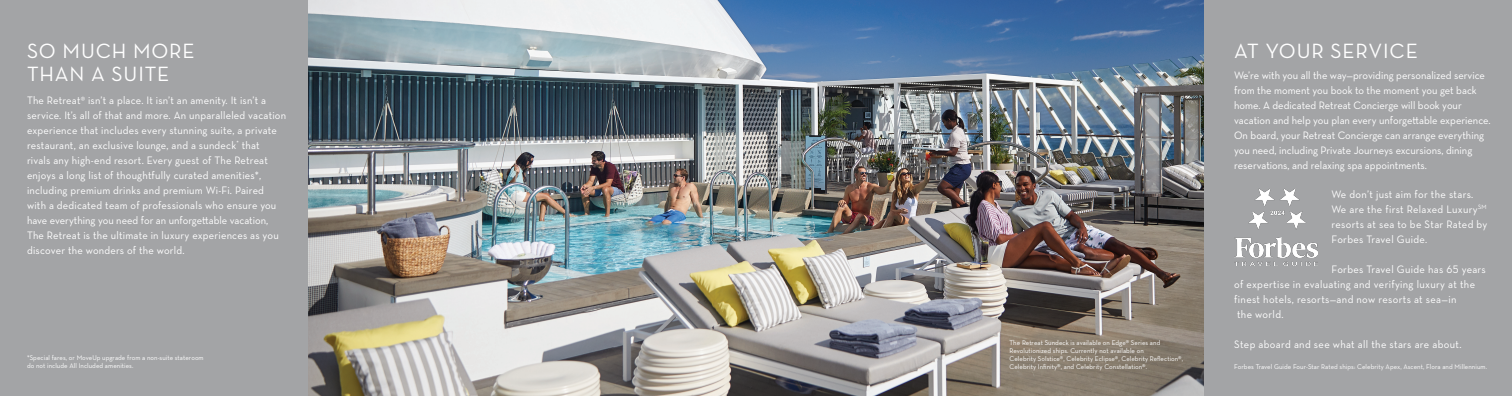
<style>
.page{position:relative;width:1512px;height:396px;background:#fff}
.page>*{position:absolute;margin:0;border:0;box-sizing:border-box;transform-origin:0 0}
.t1{font:21px/23px "Neutraface Text";letter-spacing:.04em;color:#fff}
.t2{font:11px/15px "Neutraface Text";letter-spacing:.015em;color:#fff;scale:.96 1}
.t3{font:7px/8.4px "Neutraface Text";letter-spacing:.01em;color:#fff;scale:.96 1}
.s1{font-size:9px}
</style>
<div class="page">
<div style="left:0;top:0;width:312px;height:396px;background:#a3a4a6"></div>
<div style="left:1200px;top:0;width:312px;height:396px;background:#a3a4a6"></div>
<img style="left:309px;top:0;width:894px;height:396px">
<img style="left:1235px;top:188px;width:82px;height:77px">
<p class="t1" style="left:27px;top:39px;width:169px">SO MUCH MORE<br>THAN A SUITE</p>
<p class="t2" style="left:27px;top:93px;width:272px">The Retreat<span class="s1">®</span> isn’t a place. It isn’t an amenity. It isn’t a service. It’s all of that and more. An unparalleled vacation experience that includes every stunning suite, a private restaurant, an exclusive lounge, and a sundeck<sup>*</sup> that<br>rivals any high-end resort. Every guest of The Retreat enjoys a long list of thoughtfully curated amenities*, including premium drinks and premium Wi-Fi. Paired<br>with a dedicated team of professionals who ensure you have everything you need for an unforgettable vacation, The Retreat is the ultimate in luxury experiences as you discover the wonders of the world.</p>
<p class="t3" style="left:27px;top:353px;width:186px">*Special fares, or MoveUp upgrade from a non-suite stateroom do not include All Included amenities.</p>
<p class="t1" style="left:1234px;top:39px;width:185px">AT YOUR SERVICE</p>
<p class="t2" style="left:1234px;top:68px;width:269px">We’re with you all the way—providing personalized service from the moment you book to the moment you get back home. A dedicated Retreat Concierge will book your vacation and help you plan every unforgettable experience.<br>On board, your Retreat Concierge can arrange everything you need, including Private Journeys excursions, dining reservations, and relaxing spa appointments.</p>
<p class="t2" style="left:1332px;top:186px;width:149px">We don’t just aim for the stars.</p>
<p class="t2" style="left:1332px;top:201px;width:164px;text-align:justify">We are the first Relaxed Luxury<sup>SM </sup>resorts at sea to be Star Rated by Forbes Travel Guide.</p>
<p class="t2" style="left:1234px;top:261px;width:264px;text-indent:97px">Forbes Travel Guide has 65 years of expertise in evaluating and verifying luxury at the finest hotels, resorts—and now resorts at sea—in<br>the world.</p>
<p class="t2" style="left:1234px;top:336px;width:238px">Step aboard and see what all the stars are about.</p>
<p class="t3" style="left:1010px;top:339px;width:159px;line-height:8px">The Retreat Sundeck is available on Edge® Series and<br>Revolutionized ships. Currently not available on</p>
<p class="t3" style="left:1010px;top:354px;width:182px">Celebrity Solstice®, Celebrity Eclipse®, Celebrity Reflection®,<br>Celebrity Infinity®, and Celebrity Constellation®.</p>
<p class="t3" style="left:1234px;top:363px;width:265px">Forbes Travel Guide Four-Star Rated ships: Celebrity Apex, Ascent, Flora and Millennium.</p>
</div>
